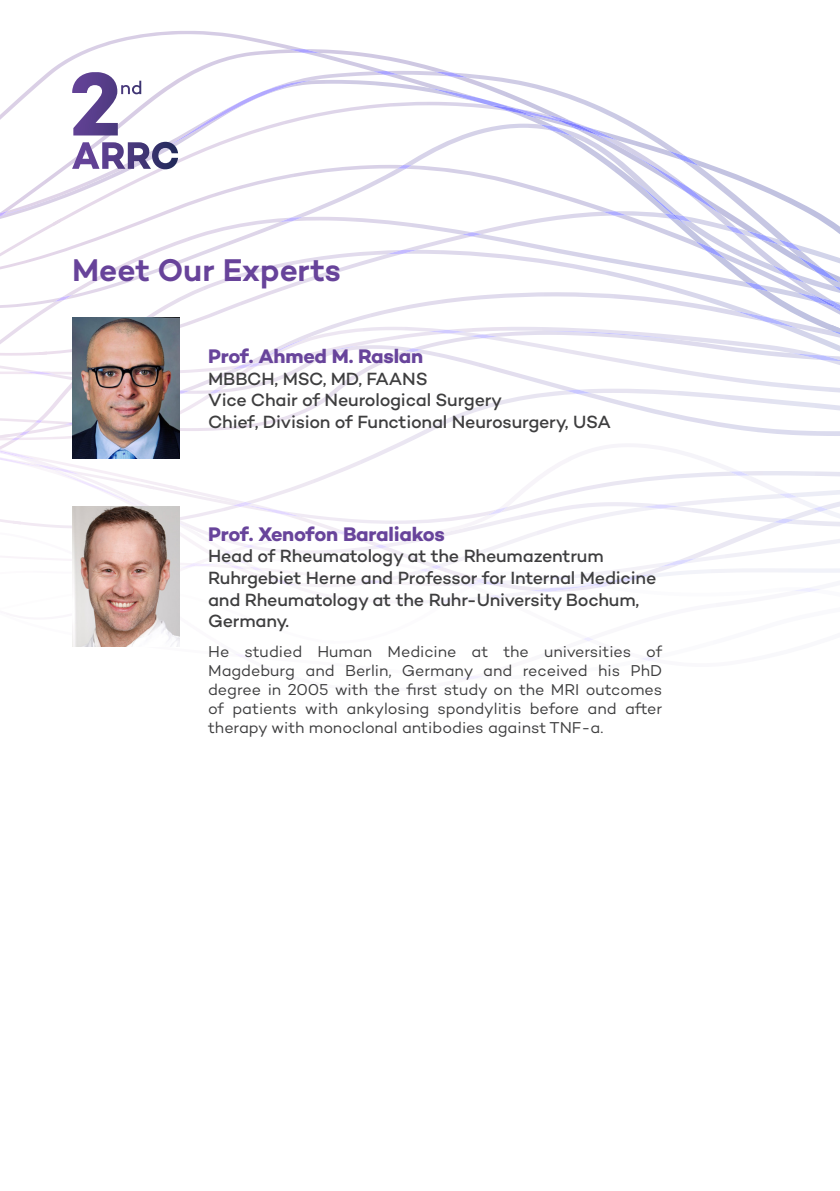
<style>
.page{position:relative;width:840px;height:1191px;background:#fff}
.page>*{position:absolute;margin:0;border:0;box-sizing:border-box;transform-origin:0 0}
.t1{font:600 32px "Campton";color:#67439a}
.t2{font:700 20px "Campton";letter-spacing:-.015em;color:#68449b}
.t3{font:500 18px/21.6px "Campton";letter-spacing:-.015em;color:#3e3e3f}
.t4{font:16px/19.2px "Campton";color:#3e3e3f;text-align:justify}
</style>
<div class="page">
<svg style="left:48px;top:31px;width:398px;height:41px"></svg>
<img style="left:289px;top:49px;width:31px;height:4px">
<svg style="left:256px;top:71px;width:117px;height:14px"></svg>
<img style="left:373px;top:71px;width:216px;height:31px">
<img style="left:248px;top:80px;width:63px;height:22px">
<svg style="left:248px;top:102px;width:349px;height:85px"></svg>
<img style="left:617px;top:114px;width:18px;height:10px">
<img style="left:487px;top:105px;width:130px;height:19px">
<img style="left:555px;top:119px;width:42px;height:5px">
<img style="left:487px;top:105px;width:42px;height:10px">
<svg style="left:403px;top:124px;width:316px;height:44px"></svg>
<img style="left:539px;top:124px;width:148px;height:44px">
<svg style="left:291px;top:168px;width:524px;height:49px"></svg>
<img style="left:397px;top:165px;width:14px;height:4px">
<svg style="left:303px;top:217px;width:98px;height:9px"></svg>
<svg style="left:6px;top:218px;width:284px;height:32px"></svg>
<img style="left:279px;top:217px;width:24px;height:5px">
<svg style="left:401px;top:211px;width:438px;height:39px"></svg>
<img style="left:461px;top:232px;width:21px;height:4px">
<svg style="left:0;top:250px;width:839px;height:77px"></svg>
<img style="left:386px;top:250px;width:31px;height:4px">
<svg style="left:241px;top:292px;width:598px;height:35px"></svg>
<img style="left:734px;top:311px;width:63px;height:16px">
<svg style="left:0;top:327px;width:839px;height:352px"></svg>
<svg style="left:0;top:72px;width:248px;height:163px"></svg>
<img style="left:72px;top:317px;width:108px;height:141px">
<img style="left:72px;top:506px;width:108px;height:141px">
<h1 class="t1" style="left:72px;top:250px;width:270px">Meet Our Experts</h1>
<p class="t2" style="left:208px;top:344px;width:216px">Prof. Ahmed M. Raslan</p>
<p class="t3" style="left:208px;top:367px;width:404px">MBBCH, MSC, MD, FAANS<br>Vice Chair of Neurological Surgery<br>Chief, Division of Functional Neurosurgery, USA</p>
<p class="t2" style="left:208px;top:521px;width:238px">Prof. Xenofon Baraliakos</p>
<p class="t3" style="left:208px;top:545px;width:449px">Head of Rheumatology at the Rheumazentrum Ruhrgebiet Herne and Professor for Internal Medicine and Rheumatology at the Ruhr-University Bochum, Germany.</p>
<p class="t4" style="left:208px;top:641px;width:455px">He studied Human Medicine at the universities of Magdeburg and Berlin, Germany and received his PhD degree in 2005 with the first study on the MRI outcomes of patients with ankylosing spondylitis before and after therapy with monoclonal antibodies against TNF-a.</p>
</div>
